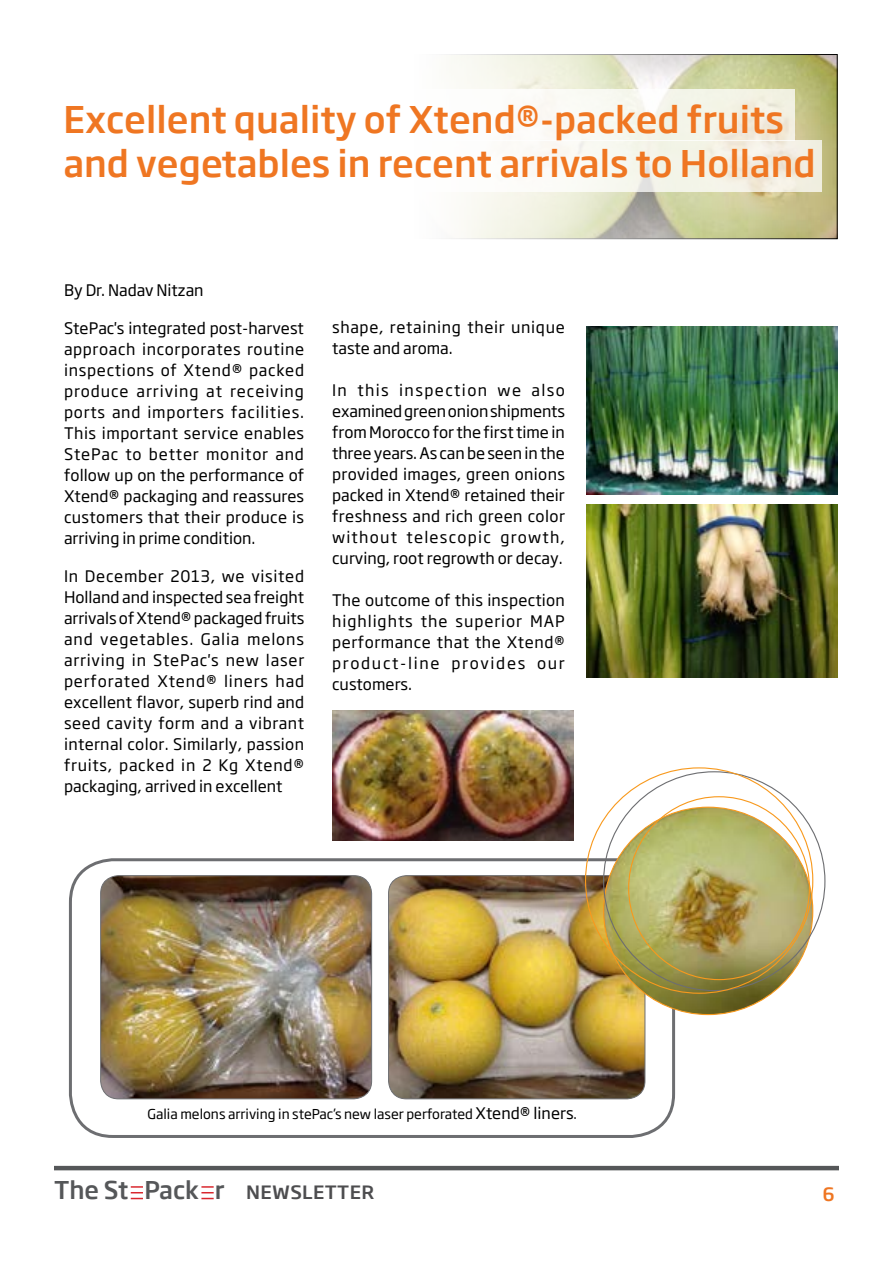
<style>
.page{position:relative;width:893px;height:1263px;background:#fff}
.page>*{position:absolute;margin:0;border:0;box-sizing:border-box;transform-origin:0 0}
.t1{font:500 36px/43.5px "Soho Gothic Pro";color:#ef7622}
.t2{font:500 24px "Soho Gothic Pro";color:#555759}
.t3{font:500 18px "Soho Gothic Pro";color:#ef7622}
.t4{font:15.75px/21px "Soho Gothic Pro";letter-spacing:.025em;color:#000;text-align:justify}
.t5{font:15.75px "Soho Gothic Pro";color:#000}
.t6{font:13.5px "Soho Gothic Std";color:#000}
.s1{font-size:15.75px}
.s2{font-size:18px;color:#4d4d4f}
</style>
<div class="page">
<hr style="left:54px;top:1166px;width:785px;height:4px;background:#555759">
<img style="left:451px;top:56px;width:384px;height:181px">
<div style="left:69px;top:858px;width:606px;height:280px;border:3px solid #6d6e71;border-radius:43px"></div>
<img style="left:101px;top:876px;width:271px;height:223px">
<div style="left:100px;top:875px;width:272px;height:224px;border:1px solid #6d6e71;border-radius:18px"></div>
<img style="left:389px;top:876px;width:256px;height:223px">
<div style="left:388px;top:875px;width:257px;height:224px;border:1px solid #6d6e71;border-radius:18px"></div>
<img style="left:604px;top:807px;width:209px;height:207px">
<svg style="left:131px;top:1186px;width:12px;height:13px"></svg>
<svg style="left:201px;top:1186px;width:13px;height:13px"></svg>
<img style="left:586px;top:505px;width:252px;height:172px">
<img style="left:332px;top:710px;width:241px;height:130px">
<img style="left:586px;top:326px;width:251px;height:169px">
<svg style="left:451px;top:89px;width:343px;height:52px;fill:#f8f8f1"></svg>
<svg style="left:451px;top:141px;width:371px;height:51px;fill:#f6f5eb"></svg>
<h1 class="t1" style="left:63px;top:96px;width:754px">Excellent quality of Xtend®-packed fruits and vegetables in recent arrivals to Holland</h1>
<p class="t5" style="left:64px;top:278px;width:141px">By Dr. Nadav Nitzan</p>
<p class="t4" style="left:64px;top:317px;width:242px">StePac's integrated post-harvest approach incorporates routine inspections of Xtend® packed produce arriving at receiving ports and importers facilities.<br>This important service enables StePac to better monitor and follow up on the performance of Xtend® packaging and reassures customers that their produce is arriving in prime condition.</p>
<p class="t4" style="left:64px;top:564px;width:242px">In December 2013, we visited Holland and inspected sea freight arrivals of Xtend® packaged fruits and vegetables. Galia melons arriving in StePac's new laser perforated Xtend® liners had excellent flavor, superb rind and seed cavity form and a vibrant internal color. Similarly, passion fruits, packed in 2 Kg Xtend® packaging, arrived in excellent</p>
<p class="t4" style="left:332px;top:316px;width:234px">shape, retaining their unique taste and aroma.</p>
<p class="t4" style="left:332px;top:379px;width:234px">In this inspection we also examined green onion shipments from Morocco for the first time in three years. As can be seen in the provided images, green onions packed in Xtend® retained their freshness and rich green color without telescopic growth, curving, root regrowth or decay.</p>
<p class="t4" style="left:332px;top:589px;width:234px">The outcome of this inspection highlights the superior MAP performance that the Xtend® product-line provides our customers.</p>
<p class="t6" style="left:148px;top:1106px;width:431px">Galia melons arriving in stePac’s new laser perforated <span class="s1">Xtend® liners</span>.</p>
<h2 class="t2" style="left:54px;top:1172px;width:322px">The St Pack r <span class="s2">NEWSLETTER</span></h2>
<p class="t3" style="left:823px;top:1180px;width:13px">6</p>
</div>
